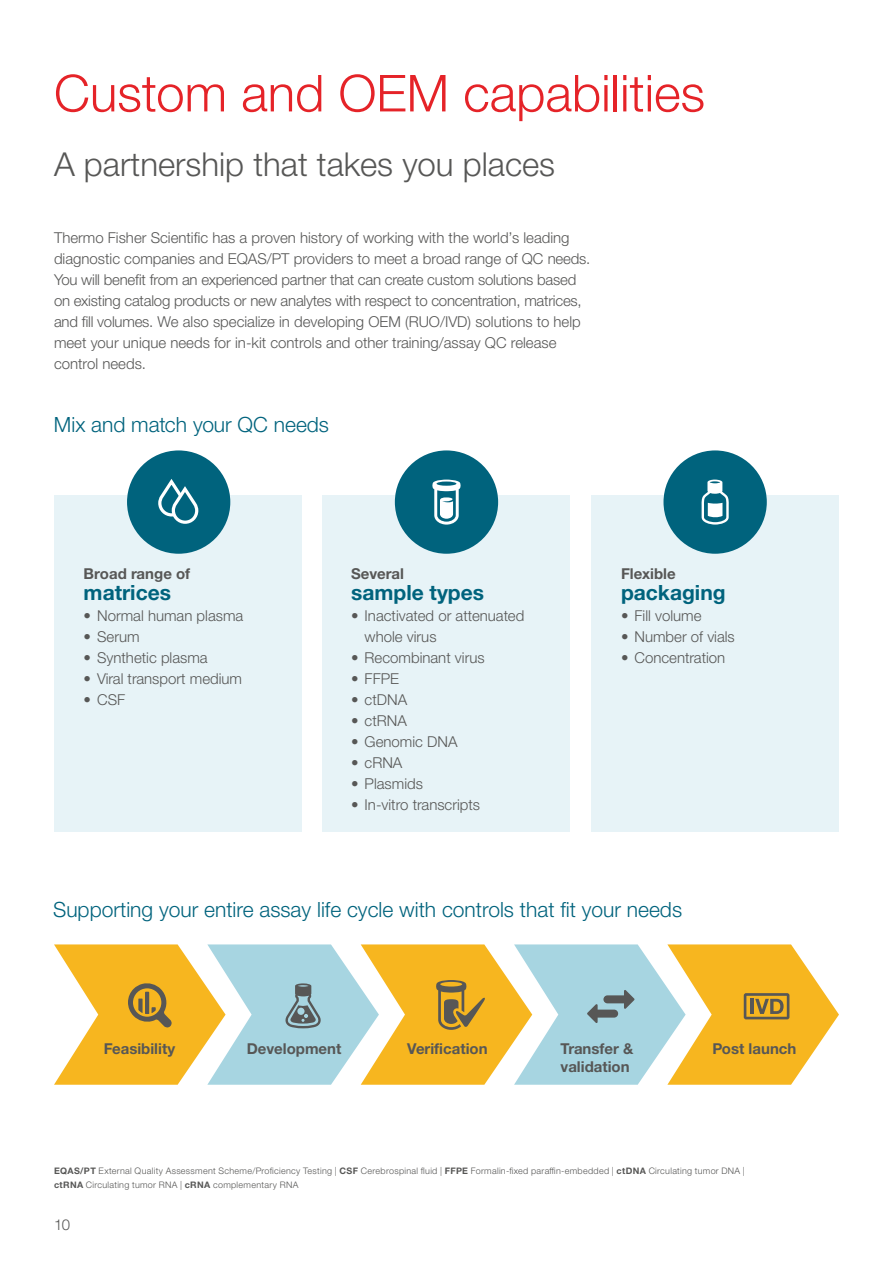
<style>
.page{position:relative;width:893px;height:1263px;background:#fff}
.page>*{position:absolute;margin:0;border:0;box-sizing:border-box;transform-origin:0 0}
.t1{font:300 51px "Helvetica Neue LTW1 G";color:#e52328}
.t2{font:300 33px "Helvetica Neue LTW1 G";color:#575756}
.t3{font:300 21px "Helvetica Neue LTW1 G";color:#00637d}
.t4{font:700 21px "Helvetica Neue LTW1 G";color:#00637d}
.t5{font:300 15px/21px "Helvetica Neue LTW1 G";color:#575756}
.t6{font:700 15px/18px "Helvetica Neue LTW1 G";color:#575756}
.t7{font:300 9px/13.5px "Helvetica Neue LTW1 G";letter-spacing:.035em;color:#575756}
.s1{font-weight:700}
</style>
<div class="page">
<div style="left:591px;top:495px;width:248px;height:336px;background:#e7f3f7"></div>
<div style="left:323px;top:495px;width:247px;height:336px;background:#e7f3f7"></div>
<div style="left:54px;top:495px;width:248px;height:336px;background:#e7f3f7"></div>
<div style="left:127px;top:450px;width:103px;height:104px;background:#00637d;border-radius:50%"></div>
<div style="left:395px;top:450px;width:103px;height:104px;background:#00637d;border-radius:50%"></div>
<div style="left:663px;top:450px;width:104px;height:104px;background:#00637d;border-radius:50%"></div>
<svg style="left:701px;top:479px;width:28px;height:46px"></svg>
<svg style="left:432px;top:480px;width:29px;height:45px"></svg>
<svg style="left:158px;top:479px;width:41px;height:45px"></svg>
<svg style="left:54px;top:944px;width:785px;height:141px"></svg>
<h1 class="t1" style="left:54px;top:62px;width:653px">Custom and OEM capabilities</h1>
<h2 class="t2" style="left:54px;top:144px;width:503px">A partnership that takes you places</h2>
<p class="t5" style="left:54px;top:227px;width:538px">Thermo Fisher Scientific has a proven history of working with the world’s leading diagnostic companies and EQAS/PT providers to meet a broad range of QC needs.<br>You will benefit from an experienced partner that can create custom solutions based on existing catalog products or new analytes with respect to concentration, matrices, and fill volumes. We also specialize in developing OEM (RUO/IVD) solutions to help meet your unique needs for in-kit controls and other training/assay QC release control needs.</p>
<h3 class="t3" style="left:54px;top:412px;width:277px">Mix and match your QC needs</h3>
<p class="t6" style="left:84px;top:564px;width:108px">Broad range of</p>
<h3 class="t4" style="left:84px;top:579px;width:89px">matrices</h3>
<p class="t5" style="left:84px;top:605px;width:161px">• Normal human plasma</p>
<p class="t5" style="left:84px;top:626px;width:58px">• Serum</p>
<p class="t5" style="left:84px;top:647px;width:126px">• Synthetic plasma</p>
<p class="t5" style="left:84px;top:668px;width:160px">• Viral transport medium</p>
<p class="t5" style="left:84px;top:689px;width:43px">• CSF</p>
<p class="t6" style="left:351px;top:564px;width:54px">Several</p>
<h3 class="t4" style="left:351px;top:579px;width:134px">sample types</h3>
<p class="t5" style="left:365px;top:605px;width:161px;text-indent:-14px">• Inactivated or attenuated whole virus</p>
<p class="t5" style="left:351px;top:647px;width:135px">• Recombinant virus</p>
<p class="t5" style="left:351px;top:668px;width:49px">• FFPE</p>
<p class="t5" style="left:351px;top:689px;width:58px">• ctDNA</p>
<p class="t5" style="left:351px;top:710px;width:57px">• ctRNA</p>
<p class="t5" style="left:351px;top:731px;width:108px">• Genomic DNA</p>
<p class="t5" style="left:351px;top:752px;width:53px">• cRNA</p>
<p class="t5" style="left:351px;top:773px;width:73px">• Plasmids</p>
<p class="t5" style="left:351px;top:794px;width:131px">• In-vitro transcripts</p>
<p class="t6" style="left:621px;top:564px;width:56px">Flexible</p>
<h3 class="t4" style="left:621px;top:579px;width:106px">packaging</h3>
<p class="t5" style="left:621px;top:605px;width:82px">• Fill volume</p>
<p class="t5" style="left:621px;top:626px;width:115px">• Number of vials</p>
<p class="t5" style="left:621px;top:647px;width:106px">• Concentration</p>
<h3 class="t3" style="left:53px;top:896px;width:630px">Supporting your entire assay life cycle with controls that fit your needs</h3>
<p class="t6" style="left:104px;top:1039px;width:73px">Feasibility</p>
<p class="t6" style="left:247px;top:1039px;width:96px">Development</p>
<p class="t6" style="left:407px;top:1039px;width:82px">Verification</p>
<p class="t6" style="left:561px;top:1039px;width:74px">Transfer &amp; validation</p>
<p class="t6" style="left:712px;top:1039px;width:85px">Post launch</p>
<p class="t7" style="left:54px;top:1164px;width:692px"><span class="s1">EQAS/PT</span> External Quality Assessment Scheme/Proficiency Testing | <span class="s1">CSF</span> Cerebrospinal fluid | <span class="s1">FFPE</span> Formalin-fixed paraffin-embedded | <span class="s1">ctDNA</span> Circulating tumor DNA | <span class="s1">ctRNA</span> Circulating tumor RNA | <span class="s1">cRNA</span> complementary RNA</p>
<p class="t5" style="left:54px;top:1214px;width:18px">10</p>
</div>
